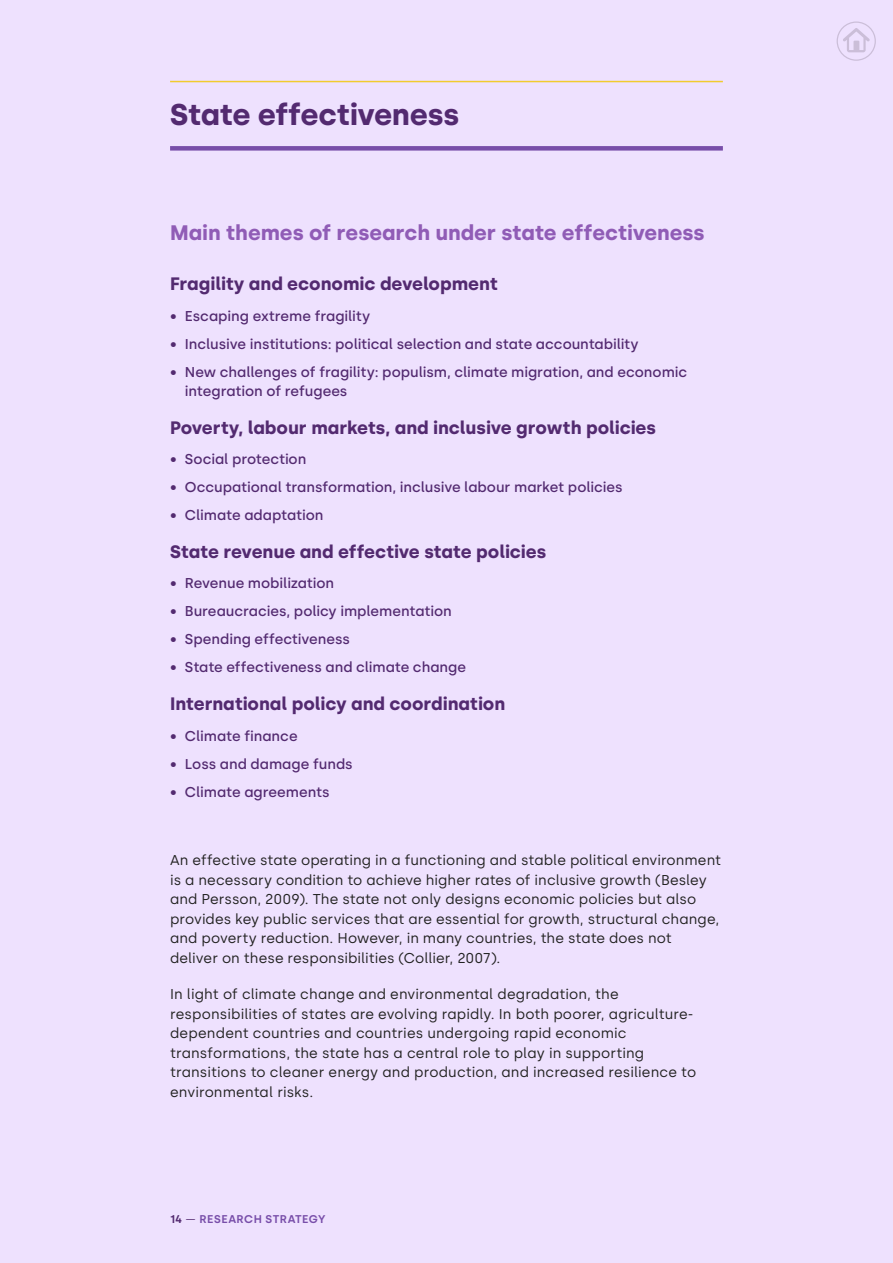
<style>
.page{position:relative;width:893px;height:1263px;background:#eee1fe}
.page>*{position:absolute;margin:0;border:0;box-sizing:border-box;transform-origin:0 0}
.t1{font:700 30px "Silka";letter-spacing:-.01em;color:#532a70}
.t2{font:700 21px "Silka";letter-spacing:-.005em;color:#905cb6}
.t3{font:700 18px "Silka";letter-spacing:-.005em;color:#532a70}
.t4{font:14.25px/19.5px "Silka";letter-spacing:.005em;color:#222221}
.t5{font:500 14.25px/19.5px "Silka";letter-spacing:-.005em;color:#532a70}
.t6{font:600 11.25px "Silka";letter-spacing:.04em;color:#784ea9}
.s1{font-weight:700}
.s2{color:#532a70}
.s3{font-weight:400;color:#532a70}
</style>
<div class="page">
<svg style="left:837px;top:22px;width:39px;height:37px"></svg>
<div style="left:837px;top:22px;width:39px;height:39px;border:1px solid #dad8d9;border-radius:50%"></div>
<svg style="left:843px;top:28px;width:27px;height:24px"></svg>
<hr style="left:170px;top:81px;width:553px;height:1px;background:#f1cb2f">
<div style="left:170px;top:146px;width:553px;height:5px;background:#784ea9"></div>
<h1 class="t1" style="left:170px;top:96px;width:291px">State effectiveness</h1>
<h2 class="t2" style="left:170px;top:220px;width:536px">Main themes of research under state effectiveness</h2>
<p class="t3" style="left:170px;top:273px;width:329px">Fragility and economic development</p>
<p class="t5" style="left:170px;top:306px;width:202px"><span class="s1">•</span> Escaping extreme fragility</p>
<p class="t5" style="left:170px;top:334px;width:470px"><span class="s1">•</span> Inclusive institutions: political selection and state accountability</p>
<p class="t5" style="left:185px;top:362px;width:504px;text-indent:-15px"><span class="s1">•</span> New challenges of fragility: populism, climate migration, and economic integration of refugees</p>
<p class="t3" style="left:170px;top:417px;width:487px">Poverty, labour markets, and inclusive growth policies</p>
<p class="t5" style="left:170px;top:449px;width:138px"><span class="s1">•</span> Social protection</p>
<p class="t5" style="left:170px;top:477px;width:454px"><span class="s1">•</span> Occupational transformation, inclusive labour market policies</p>
<p class="t5" style="left:170px;top:505px;width:155px"><span class="s1">•</span> Climate adaptation</p>
<p class="t3" style="left:170px;top:541px;width:378px">State revenue and effective state policies</p>
<p class="t5" style="left:170px;top:574px;width:166px"><span class="s1">•</span> Revenue mobilization</p>
<p class="t5" style="left:170px;top:602px;width:283px"><span class="s1">•</span> Bureaucracies, policy implementation</p>
<p class="t5" style="left:170px;top:630px;width:181px"><span class="s1">•</span> Spending effectiveness</p>
<p class="t5" style="left:170px;top:658px;width:298px"><span class="s1">•</span> State effectiveness and climate change</p>
<p class="t3" style="left:170px;top:693px;width:337px">International policy and coordination</p>
<p class="t5" style="left:170px;top:726px;width:129px"><span class="s1">•</span> Climate finance</p>
<p class="t5" style="left:170px;top:754px;width:184px"><span class="s1">•</span> Loss and damage funds</p>
<p class="t5" style="left:170px;top:782px;width:161px"><span class="s1">•</span> Climate agreements</p>
<p class="t4" style="left:170px;top:850px;width:553px">An effective state operating in a functioning and stable political environment is a necessary condition to achieve higher rates of inclusive growth (Besley and Persson, 2009). The state not only designs economic policies but also provides key public services that are essential for growth, structural change, and poverty reduction. However, in many countries, the state does not deliver on these responsibilities (Collier, 2007).</p>
<p class="t4" style="left:170px;top:984px;width:528px">In light of climate change and environmental degradation, the responsibilities of states are evolving rapidly. In both poorer, agriculture&shy;dependent countries and countries undergoing rapid economic transformations, the state has a central role to play in supporting transitions to cleaner energy and production, and increased resilience to environmental risks.</p>
<p class="t6" style="left:170px;top:1212px;width:157px"><span class="s2">14</span> <span class="s3">—</span> RESEARCH STRATEGY</p>
</div>
